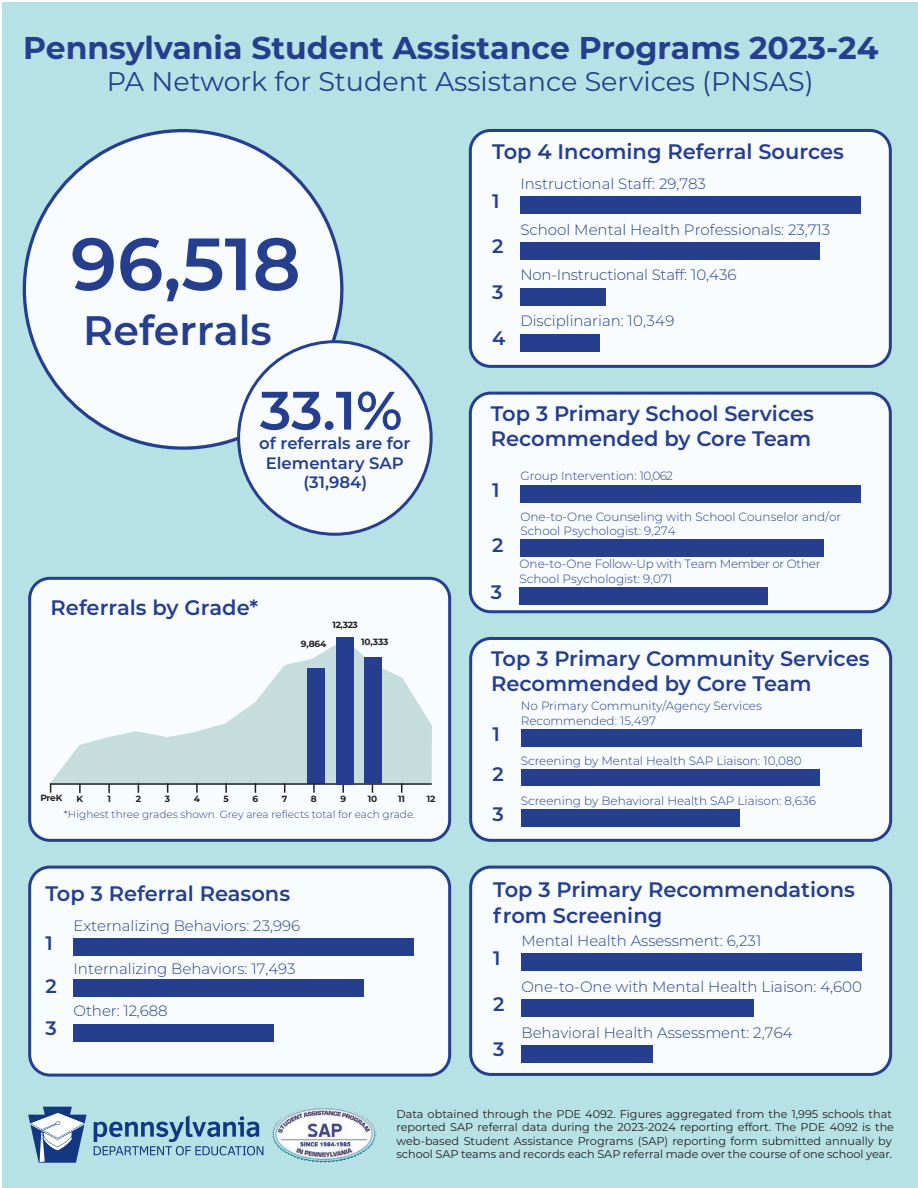
<style>
.page{position:relative;width:918px;height:1188px;background:#fff}
.page>*{position:absolute;margin:0;border:0;box-sizing:border-box;transform-origin:0 0}
.t1{font:600 73.8px "Montserrat";color:#253f8e}
.t2{font:600 54px "Montserrat";color:#253f8e}
.t3{font:600 41.25px "Montserrat";color:#253f8e}
.t4{font:700 31.5px "Montserrat";color:#253f8e}
.t5{font:27px "Montserrat";color:#253f8e}
.t6{font:600 21px/25.2px "Montserrat";color:#253f8e}
.t7{font:600 19.5px/39.8px "Montserrat";color:#253f8e}
.t8{font:600 16.5px/19.8px "Montserrat";color:#253f8e;text-align:center}
.t9{font:300 15px "Montserrat";color:#253f8e}
.t10{font:300 12px/14.4px "Montserrat";color:#253f8e}
.t11{font:300 12px/14.4px "Montserrat";letter-spacing:-.02em;color:#253f8e}
.t12{font:11.25px/13.5px "Montserrat";color:#231f20}
.t13{font:300 10.5px "Montserrat";color:#253f8e}
.t14{font:700 9px "Montserrat";letter-spacing:-.025em;color:#231f20}
</style>
<div class="page">
<div style="left:2px;top:2px;width:916px;height:1186px;background:#b6e1e5"></div>
<svg style="left:94px;top:1115px;width:169px;height:40px"></svg>
<svg style="left:28px;top:1107px;width:59px;height:56px"></svg>
<img style="left:272px;top:1106px;width:104px;height:56px">
<div style="left:24px;top:131px;width:318px;height:317px;background:#f9fcfe;border-radius:50%"></div>
<div style="left:239px;top:342px;width:192px;height:192px;background:#f9fcfe;border-radius:50%"></div>
<div style="left:470px;top:393px;width:420px;height:219px;background:#f9fcfe;border-radius:20px"></div>
<div style="left:469px;top:392px;width:423px;height:221px;border:3px solid #253f8e;border-radius:20px"></div>
<div style="left:520px;top:485px;width:341px;height:17px;background:#253f8e"></div>
<div style="left:520px;top:540px;width:304px;height:17px;background:#253f8e"></div>
<div style="left:519px;top:587px;width:249px;height:18px;background:#253f8e"></div>
<div style="left:471px;top:638px;width:420px;height:202px;background:#f9fcfe;border-radius:20px"></div>
<div style="left:469px;top:637px;width:423px;height:205px;border:3px solid #253f8e;border-radius:20px"></div>
<div style="left:521px;top:729px;width:341px;height:18px;background:#253f8e"></div>
<div style="left:521px;top:769px;width:299px;height:17px;background:#253f8e"></div>
<div style="left:521px;top:809px;width:219px;height:17px;background:#253f8e"></div>
<div style="left:30px;top:867px;width:420px;height:208px;background:#f9fcfe;border-radius:20px"></div>
<div style="left:28px;top:866px;width:423px;height:211px;border:3px solid #253f8e;border-radius:20px"></div>
<div style="left:74px;top:938px;width:340px;height:18px;background:#253f8e"></div>
<div style="left:74px;top:980px;width:290px;height:17px;background:#253f8e"></div>
<div style="left:74px;top:1024px;width:200px;height:17px;background:#253f8e"></div>
<div style="left:471px;top:867px;width:420px;height:207px;background:#f9fcfe;border-radius:20px"></div>
<div style="left:469px;top:866px;width:423px;height:210px;border:3px solid #253f8e;border-radius:20px"></div>
<div style="left:521px;top:953px;width:341px;height:18px;background:#253f8e"></div>
<div style="left:521px;top:999px;width:233px;height:18px;background:#253f8e"></div>
<div style="left:521px;top:1045px;width:132px;height:18px;background:#253f8e"></div>
<div style="left:470px;top:130px;width:420px;height:236px;background:#f9fcfe;border-radius:20px"></div>
<div style="left:469px;top:129px;width:423px;height:239px;border:3px solid #253f8e;border-radius:20px"></div>
<div style="left:520px;top:196px;width:341px;height:18px;background:#253f8e"></div>
<div style="left:520px;top:242px;width:300px;height:17px;background:#253f8e"></div>
<div style="left:520px;top:288px;width:86px;height:17px;background:#253f8e"></div>
<div style="left:520px;top:334px;width:80px;height:17px;background:#253f8e"></div>
<div style="left:30px;top:578px;width:420px;height:262px;background:#f9fcfe;border-radius:20px"></div>
<div style="left:28px;top:577px;width:423px;height:265px;border:3px solid #253f8e;border-radius:20px"></div>
<svg style="left:51px;top:644px;width:381px;height:139px"></svg>
<div style="left:307px;top:668px;width:18px;height:116px;background:#253f8e"></div>
<hr style="left:50px;top:783px;width:382px;height:2px;background:#231f20">
<svg style="left:342px;top:784px;width:2px;height:9px"></svg>
<svg style="left:313px;top:783px;width:2px;height:10px"></svg>
<svg style="left:225px;top:783px;width:2px;height:10px"></svg>
<svg style="left:196px;top:783px;width:2px;height:10px"></svg>
<svg style="left:108px;top:784px;width:2px;height:9px"></svg>
<svg style="left:79px;top:784px;width:2px;height:9px"></svg>
<div style="left:364px;top:658px;width:18px;height:126px;background:#253f8e"></div>
<div style="left:336px;top:637px;width:18px;height:147px;background:#253f8e"></div>
<h3 class="t4" style="left:23px;top:25px;width:857px">Pennsylvania Student Assistance Programs 2023-24</h3>
<h3 class="t5" style="left:107px;top:63px;width:708px">PA Network for Student Assistance Services (PNSAS)</h3>
<h1 class="t1" style="left:71px;top:212px;width:232px">96,518</h1>
<h3 class="t3" style="left:83px;top:301px;width:190px">Referrals</h3>
<h2 class="t2" style="left:260px;top:372px;width:144px">33.1%</h2>
<h3 class="t8" style="left:259px;top:432px;width:153px">of referrals are for<br>Elementary SAP (31,984)</h3>
<h3 class="t6" style="left:51px;top:594px;width:209px">Referrals by Grade*</h3>
<p class="t14" style="left:332px;top:618px;width:27px">12,323</p>
<p class="t14" style="left:301px;top:637px;width:27px">9,864</p>
<p class="t14" style="left:361px;top:635px;width:29px">10,333</p>
<p class="t14" style="left:40px;top:792px;width:23px">PreK</p>
<p class="t14" style="left:77px;top:792px;width:8px">K</p>
<p class="t14" style="left:107px;top:792px;width:5px">1</p>
<p class="t14" style="left:136px;top:792px;width:7px">2</p>
<p class="t14" style="left:194px;top:792px;width:8px">4</p>
<p class="t14" style="left:223px;top:792px;width:7px">5</p>
<p class="t14" style="left:311px;top:792px;width:7px">8</p>
<p class="t14" style="left:340px;top:792px;width:7px">9</p>
<p class="t14" style="left:368px;top:792px;width:11px">10</p>
<p class="t14" style="left:165px;top:792px;width:7px">3</p>
<p class="t14" style="left:253px;top:792px;width:7px">6</p>
<p class="t14" style="left:282px;top:792px;width:7px">7</p>
<p class="t14" style="left:398px;top:792px;width:8px">11</p>
<p class="t14" style="left:427px;top:792px;width:10px">12</p>
<p class="t13" style="left:64px;top:807px;width:353px">*Highest three grades shown. Grey area reflects total for each grade.</p>
<h3 class="t6" style="left:45px;top:880px;width:246px">Top 3 Referral Reasons</h3>
<h3 class="t7" style="left:45px;top:921px;width:13px;line-height:42.5px">1<br>2<br>3</h3>
<h3 class="t9" style="left:74px;top:915px;width:228px">Externalizing Behaviors: 23,996</h3>
<h3 class="t9" style="left:74px;top:958px;width:224px">Internalizing Behaviors: 17,493</h3>
<h3 class="t9" style="left:74px;top:1001px;width:95px">Other: 12,688</h3>
<h3 class="t6" style="left:492px;top:138px;width:353px">Top 4 Incoming Referral Sources</h3>
<h3 class="t7" style="left:492px;top:180px;width:9px">1</h3>
<h3 class="t7" style="left:492px;top:226px;width:13px">2</h3>
<h3 class="t7" style="left:492px;top:271px;width:13px">3</h3>
<h3 class="t7" style="left:492px;top:317px;width:15px">4</h3>
<h3 class="t9" style="left:520px;top:173px;width:187px">Instructional Staff: 29,783</h3>
<h3 class="t9" style="left:520px;top:219px;width:311px">School Mental Health Professionals: 23,713</h3>
<h3 class="t9" style="left:520px;top:265px;width:218px">Non-Instructional Staff: 10,436</h3>
<h3 class="t9" style="left:520px;top:311px;width:155px">Disciplinarian: 10,349</h3>
<h3 class="t6" style="left:491px;top:400px;width:325px">Top 3 Primary School Services<br>Recommended by Core Team</h3>
<h3 class="t7" style="left:492px;top:469px;width:9px">1</h3>
<p class="t10" style="left:520px;top:468px;width:154px">Group Intervention: 10,062</p>
<p class="t10" style="left:520px;top:509px;width:322px">One-to-One Counseling with School Counselor and/or<br>School Psychologist: 9,274</p>
<h3 class="t7" style="left:492px;top:524px;width:13px">2</h3>
<h3 class="t7" style="left:491px;top:571px;width:13px">3</h3>
<p class="t11" style="left:520px;top:556px;width:302px">One-to-One Follow-Up with Team Member or Other<br>School Psychologist: 9,071</p>
<h3 class="t6" style="left:491px;top:645px;width:380px">Top 3 Primary Community Services<br>Recommended by Core Team</h3>
<h3 class="t7" style="left:493px;top:713px;width:13px">1<br>2<br>3</h3>
<p class="t10" style="left:521px;top:698px;width:243px">No Primary Community/Agency Services<br>Recommended: 15,497</p>
<p class="t10" style="left:521px;top:753px;width:283px">Screening by Mental Health SAP Liaison: 10,080</p>
<p class="t10" style="left:521px;top:793px;width:297px">Screening by Behavioral Health SAP Liaison: 8,636</p>
<h3 class="t6" style="left:493px;top:876px;width:363px">Top 3 Primary Recommendations from Screening</h3>
<h3 class="t7" style="left:493px;top:938px;width:9px">1</h3>
<h3 class="t7" style="left:493px;top:983px;width:13px">2</h3>
<h3 class="t7" style="left:493px;top:1028px;width:13px">3</h3>
<h3 class="t9" style="left:521px;top:930px;width:242px">Mental Health Assessment: 6,231</h3>
<h3 class="t9" style="left:521px;top:976px;width:342px">One-to-One with Mental Health Liaison: 4,600</h3>
<h3 class="t9" style="left:521px;top:1022px;width:273px">Behavioral Health Assessment: 2,764</h3>
<p class="t12" style="left:396px;top:1106px;width:499px">Data obtained through the PDE 4092. Figures aggregated from the 1,995 schools that reported SAP referral data during the 2023-2024 reporting effort. The PDE 4092 is the web-based Student Assistance Programs (SAP) reporting form submitted annually by school SAP teams and records each SAP referral made over the course of one school year.</p>
</div>
